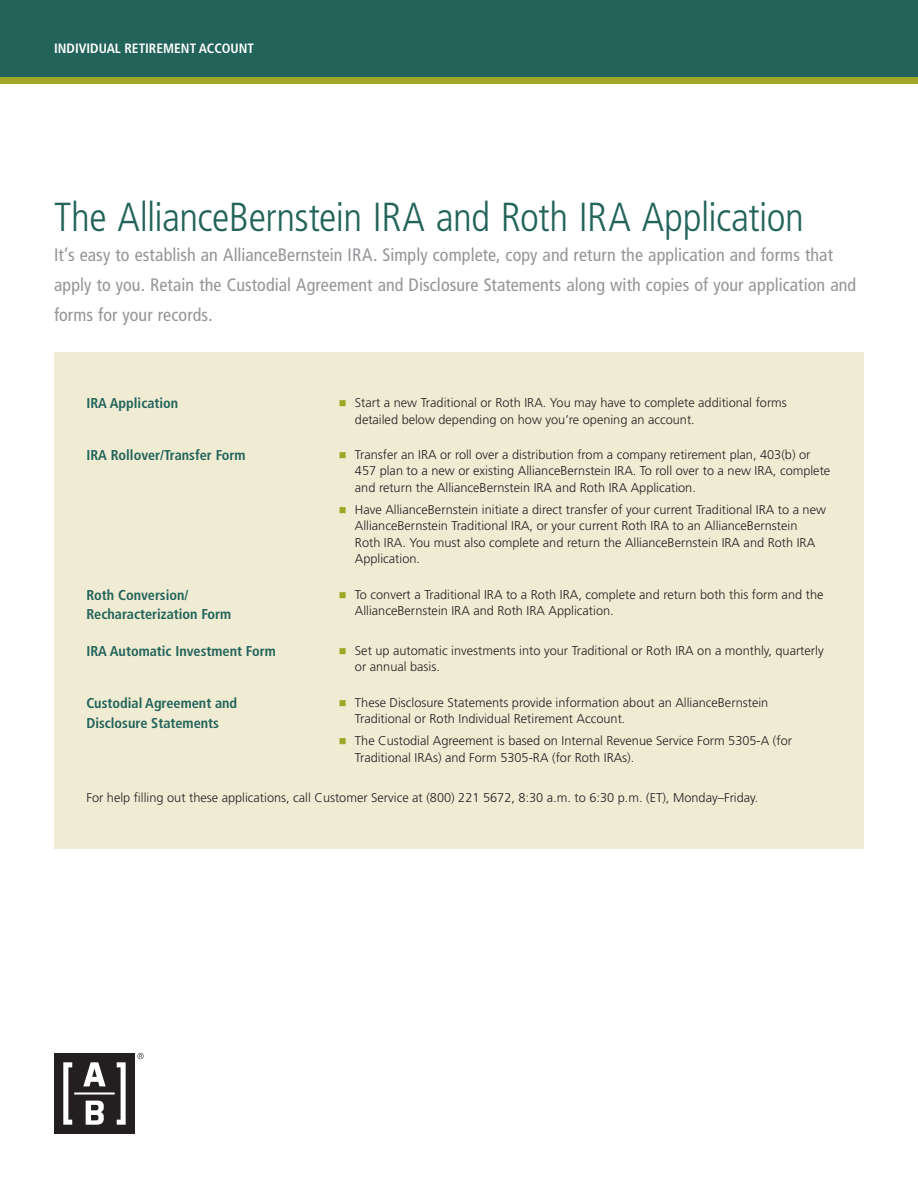
<style>
.page{position:relative;width:918px;height:1188px;background:#fff}
.page>*{position:absolute;margin:0;border:0;box-sizing:border-box;transform-origin:0 0}
.t1{font:300 condensed 40.5px "Frutiger LT Std";letter-spacing:-.01em;color:#22635a}
.t2{font:condensed 18px/30px "Frutiger LT Std";letter-spacing:.005em;color:#939598}
.t3{font:700 condensed 14.25px/19.5px "Frutiger LT Std";color:#22635a}
.t4{font:700 condensed 13.5px "Frutiger LT Std";color:#fff}
.t5{font:300 12.75px/16.5px "Frutiger LT Std";color:#231f20}
.s1{color:#9fa727}
</style>
<div class="page">
<div style="left:0;top:0;width:918px;height:78px;background:#22635a"></div>
<div style="left:0;top:77px;width:918px;height:7px;background:#9fa727"></div>
<div style="left:54px;top:352px;width:810px;height:497px;background:#f0ecd4"></div>
<div style="left:54px;top:1053px;width:81px;height:81px;background:#231f20"></div>
<svg style="left:63px;top:1062px;width:63px;height:63px"></svg>
<svg style="left:137px;top:1053px;width:7px;height:6px"></svg>
<p class="t4" style="left:54px;top:40px;width:202px">INDIVIDUAL RETIREMENT ACCOUNT</p>
<h1 class="t1" style="left:54px;top:194px;width:752px">The AllianceBernstein IRA and Roth IRA Application</h1>
<p class="t2" style="left:54px;top:240px;width:804px">It’s easy to establish an AllianceBernstein IRA. Simply complete, copy and return the application and forms that apply to you. Retain the Custodial Agreement and Disclosure Statements along with copies of your application and forms for your records.</p>
<p class="t3" style="left:86px;top:393px;width:93px">IRA Application</p>
<p class="t5" style="left:355px;top:395px;width:433px;text-indent:-16px"><span class="s1">■</span> Start a new Traditional or Roth IRA. You may have to complete additional forms detailed below depending on how you’re opening an account.</p>
<p class="t3" style="left:86px;top:445px;width:161px">IRA Rollover/Transfer Form</p>
<p class="t5" style="left:355px;top:447px;width:477px;text-indent:-16px"><span class="s1">■</span> Transfer an IRA or roll over a distribution from a company retirement plan, 403(b) or<br>457 plan to a new or existing AllianceBernstein IRA. To roll over to a new IRA, complete and return the AllianceBernstein IRA and Roth IRA Application.</p>
<p class="t5" style="left:355px;top:501px;width:473px;text-indent:-16px"><span class="s1">■</span> Have AllianceBernstein initiate a direct transfer of your current Traditional IRA to a new AllianceBernstein Traditional IRA, or your current Roth IRA to an AllianceBernstein Roth IRA. You must also complete and return the AllianceBernstein IRA and Roth IRA Application.</p>
<p class="t3" style="left:86px;top:585px;width:146px">Roth Conversion/<br>Recharacterization Form</p>
<p class="t5" style="left:355px;top:586px;width:470px;text-indent:-16px"><span class="s1">■</span> To convert a Traditional IRA to a Roth IRA, complete and return both this form and the<br>AllianceBernstein IRA and Roth IRA Application.</p>
<p class="t3" style="left:86px;top:641px;width:191px">IRA Automatic Investment Form</p>
<p class="t5" style="left:355px;top:643px;width:470px;text-indent:-16px"><span class="s1">■</span> Set up automatic investments into your Traditional or Roth IRA on a monthly, quarterly or annual basis.</p>
<p class="t3" style="left:86px;top:693px;width:152px">Custodial Agreement and<br>Disclosure Statements</p>
<p class="t5" style="left:355px;top:694px;width:415px;text-indent:-16px"><span class="s1">■</span> These Disclosure Statements provide information about an AllianceBernstein<br>Traditional or Roth Individual Retirement Account.</p>
<p class="t5" style="left:355px;top:733px;width:439px;text-indent:-16px"><span class="s1">■</span> The Custodial Agreement is based on Internal Revenue Service Form 5305-A (for<br>Traditional IRAs) and Form 5305-RA (for Roth IRAs).</p>
<p class="t5" style="left:86px;top:789px;width:673px">For help filling out these applications, call Customer Service at (800) 221 5672, 8:30 a.m. to 6:30 p.m. (ET), Monday–Friday.</p>
</div>
